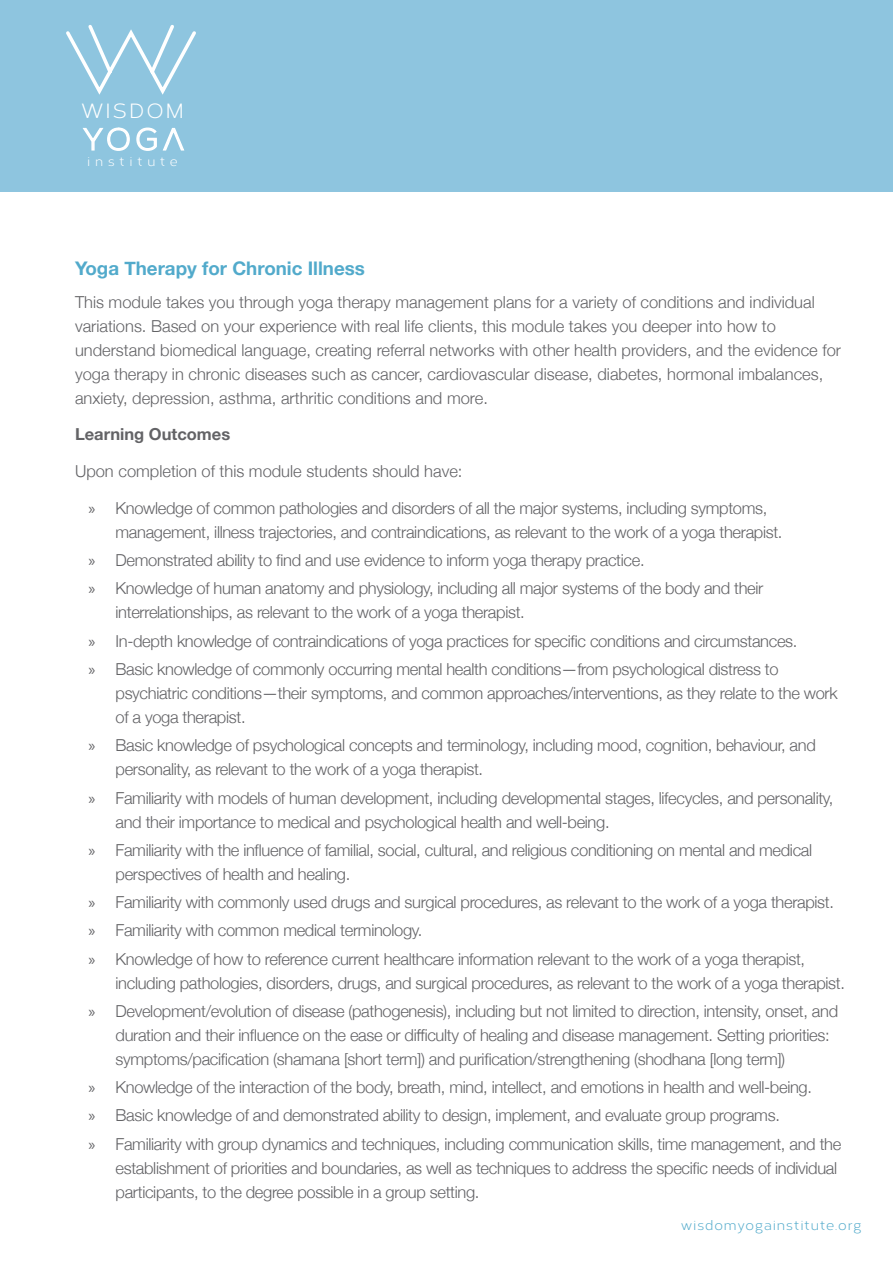
<style>
.page{position:relative;width:893px;height:1263px;background:#fff}
.page>*{position:absolute;margin:0;border:0;box-sizing:border-box;transform-origin:0 0}
.t1{font:20.55px "Corbert";letter-spacing:.1em;color:#fff}
.header_2{font:700 18.75px "Helvetica Neue";color:#52aacb}
.text{font:300 16.5px/24px "Helvetica Neue";letter-spacing:-.02em;color:#636366}
.text-2{font:300 16.5px/24px "Helvetica Neue";color:#636366}
.text-3{font:700 16.5px "Helvetica Neue";color:#636366}
.t2{font:13.5px "Corbert";letter-spacing:.07em;color:#52aacb}
.t3{font:13.05px "Corbert";letter-spacing:.37em;color:#fff}
.s1{font-family:"Myriad Pro";font-weight:400}
</style>
<div class="page">
<div style="left:0;top:0;width:893px;height:192px;background:#8ec5df"></div>
<svg style="left:66px;top:25px;width:130px;height:70px"></svg>
<svg style="left:82px;top:127px;width:103px;height:24px"></svg>
<p class="t1" style="left:81px;top:96px;width:104px">WISDOM</p>
<p class="t3" style="left:87px;top:152px;width:92px">institute</p>
<p class="header_2" style="left:75px;top:254px;width:291px">Yoga Therapy for Chronic Illness</p>
<p class="text-2" style="left:75px;top:289px;width:767px">This module takes you through yoga therapy management plans for a variety of conditions and individual variations. Based on your experience with real life clients, this module takes you deeper into how to understand biomedical language, creating referral networks with other health providers, and the evidence for yoga therapy in chronic diseases such as cancer, cardiovascular disease, diabetes, hormonal imbalances, anxiety, depression, asthma, arthritic conditions and more.</p>
<p class="text-3" style="left:75px;top:422px;width:157px">Learning Outcomes</p>
<p class="text-2" style="left:75px;top:458px;width:389px">Upon completion of this module students should have:</p>
<p class="text" style="left:116px;top:495px;width:668px;text-indent:-27px"><span class="s1">»</span> Knowledge of common pathologies and disorders of all the major systems, including symptoms, management, illness trajectories, and contraindications, as relevant to the work of a yoga therapist.</p>
<p class="text" style="left:89px;top:547px;width:558px"><span class="s1">»</span> Demonstrated ability to find and use evidence to inform yoga therapy practice.</p>
<p class="text" style="left:116px;top:575px;width:649px;text-indent:-27px"><span class="s1">»</span> Knowledge of human anatomy and physiology, including all major systems of the body and their interrelationships, as relevant to the work of a yoga therapist.</p>
<p class="text" style="left:89px;top:628px;width:710px"><span class="s1">»</span> In-depth knowledge of contraindications of yoga practices for specific conditions and circumstances.</p>
<p class="text" style="left:116px;top:656px;width:724px;text-indent:-27px"><span class="s1">»</span> Basic knowledge of commonly occurring mental health conditions—from psychological distress to psychiatric conditions—their symptoms, and common approaches/interventions, as they relate to the work of a yoga therapist.</p>
<p class="text" style="left:116px;top:732px;width:702px;text-indent:-27px"><span class="s1">»</span> Basic knowledge of psychological concepts and terminology, including mood, cognition, behaviour, and personality, as relevant to the work of a yoga therapist.</p>
<p class="text" style="left:116px;top:784px;width:719px;text-indent:-27px"><span class="s1">»</span> Familiarity with models of human development, including developmental stages, lifecycles, and personality, and their importance to medical and psychological health and well-being.</p>
<p class="text" style="left:116px;top:837px;width:698px;text-indent:-27px"><span class="s1">»</span> Familiarity with the influence of familial, social, cultural, and religious conditioning on mental and medical perspectives of health and healing.</p>
<p class="text" style="left:89px;top:889px;width:747px"><span class="s1">»</span> Familiarity with commonly used drugs and surgical procedures, as relevant to the work of a yoga therapist.</p>
<p class="text" style="left:89px;top:917px;width:335px"><span class="s1">»</span> Familiarity with common medical terminology.</p>
<p class="text" style="left:116px;top:945px;width:731px;text-indent:-27px"><span class="s1">»</span> Knowledge of how to reference current healthcare information relevant to the work of a yoga therapist, including pathologies, disorders, drugs, and surgical procedures, as relevant to the work of a yoga therapist.</p>
<p class="text" style="left:116px;top:998px;width:724px;text-indent:-27px"><span class="s1">»</span> Development/evolution of disease (pathogenesis), including but not limited to direction, intensity, onset, and duration and their influence on the ease or difficulty of healing and disease management. Setting priorities: symptoms/pacification (shamana [short term]) and purification/strengthening (shodhana [long term])</p>
<p class="text" style="left:89px;top:1074px;width:725px"><span class="s1">»</span> Knowledge of the interaction of the body, breath, mind, intellect, and emotions in health and well-being.</p>
<p class="text" style="left:89px;top:1102px;width:693px"><span class="s1">»</span> Basic knowledge of and demonstrated ability to design, implement, and evaluate group programs.</p>
<p class="text" style="left:116px;top:1130px;width:727px;text-indent:-27px"><span class="s1">»</span> Familiarity with group dynamics and techniques, including communication skills, time management, and the establishment of priorities and boundaries, as well as techniques to address the specific needs of individual participants, to the degree possible in a group setting.</p>
<p class="t2" style="left:681px;top:1215px;width:182px">wisdomyogainstitute.org</p>
</div>
